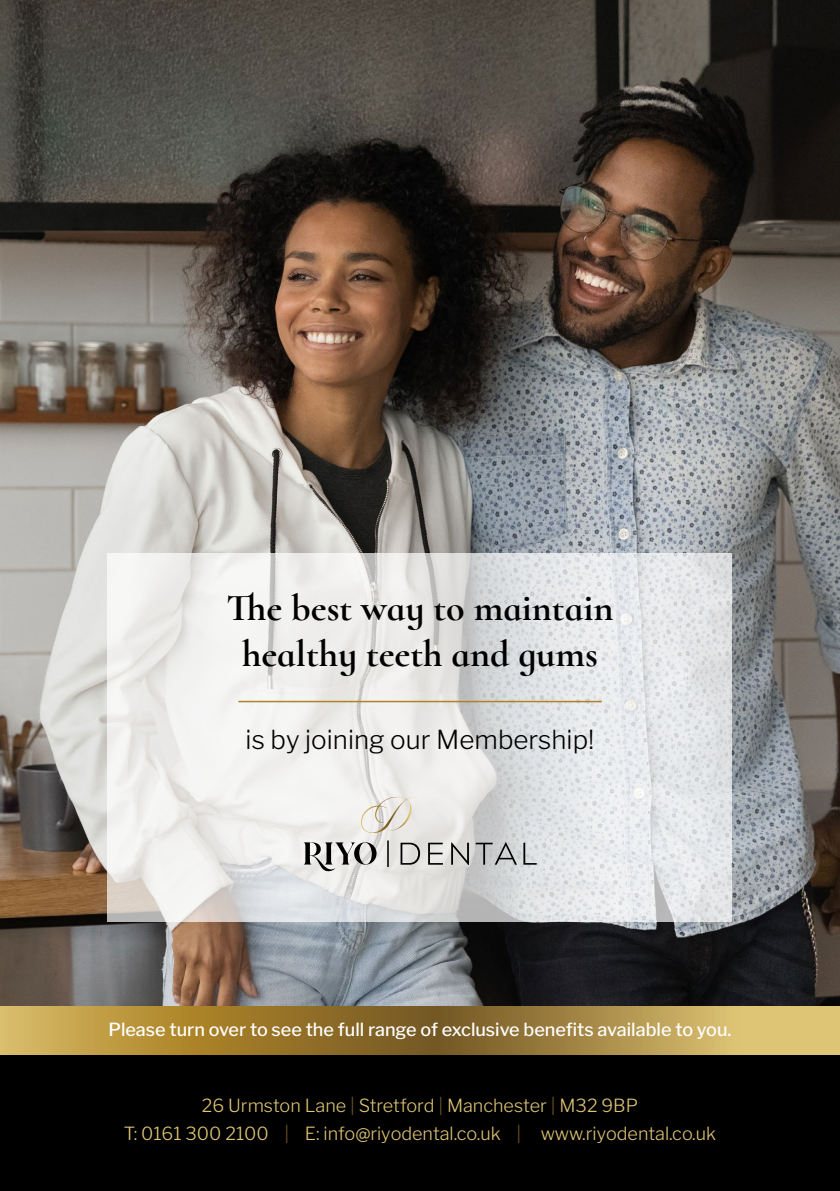
<style>
.page{position:relative;width:840px;height:1191px;background:#fff}
.page>*{position:absolute;margin:0;border:0;box-sizing:border-box;transform-origin:0 0}
.t1{font:700 38px/45.6px "Cormorant Infant";color:#000;text-align:center}
.t2{font:300 26px "Libre Franklin";color:#000}
.t3{font:300 18px/27.2px "Libre Franklin";color:#dec475;text-align:center}
.t4{font:500 18px "Libre Franklin";color:#fff}
.s1{color:#745824}
</style>
<div class="page">
<img style="left:0;top:0;width:839px;height:1006px">
<div style="left:0;top:1054px;width:839px;height:137px;background:#000"></div>
<svg style="left:0;top:1006px;width:839px;height:48px;background:#ad8d44"></svg>
<svg style="left:108px;top:553px;width:623px;height:369px;fill:#e9eaea"></svg>
<hr style="left:238px;top:701px;width:363px;height:1px;background:#ac8327">
<svg style="left:303px;top:842px;width:73px;height:29px"></svg>
<svg style="left:400px;top:842px;width:20px;height:22px"></svg>
<svg style="left:428px;top:842px;width:14px;height:22px"></svg>
<svg style="left:451px;top:842px;width:17px;height:23px"></svg>
<svg style="left:475px;top:842px;width:41px;height:22px"></svg>
<svg style="left:523px;top:842px;width:13px;height:22px"></svg>
<svg style="left:387px;top:840px;width:1px;height:27px"></svg>
<svg style="left:361px;top:794px;width:55px;height:39px"></svg>
<h1 class="t1" style="left:226px;top:585px;width:388px">The best way to maintain healthy teeth and gums</h1>
<h2 class="t2" style="left:245px;top:723px;width:350px">is by joining our Membership!</h2>
<p class="t4" style="left:108px;top:1015px;width:624px">Please turn over to see the full range of exclusive benefits available to you.</p>
<p class="t3" style="left:124px;top:1092px;width:593px">26 Urmston Lane <span class="s1">|</span> Stretford <span class="s1">|</span> Manchester <span class="s1">|</span> M32 9BP<br>T: 0161 300 2100 <span class="s1">|</span> E: info@riyodental.co.uk <span class="s1">|</span> www.riyodental.co.uk</p>
</div>
